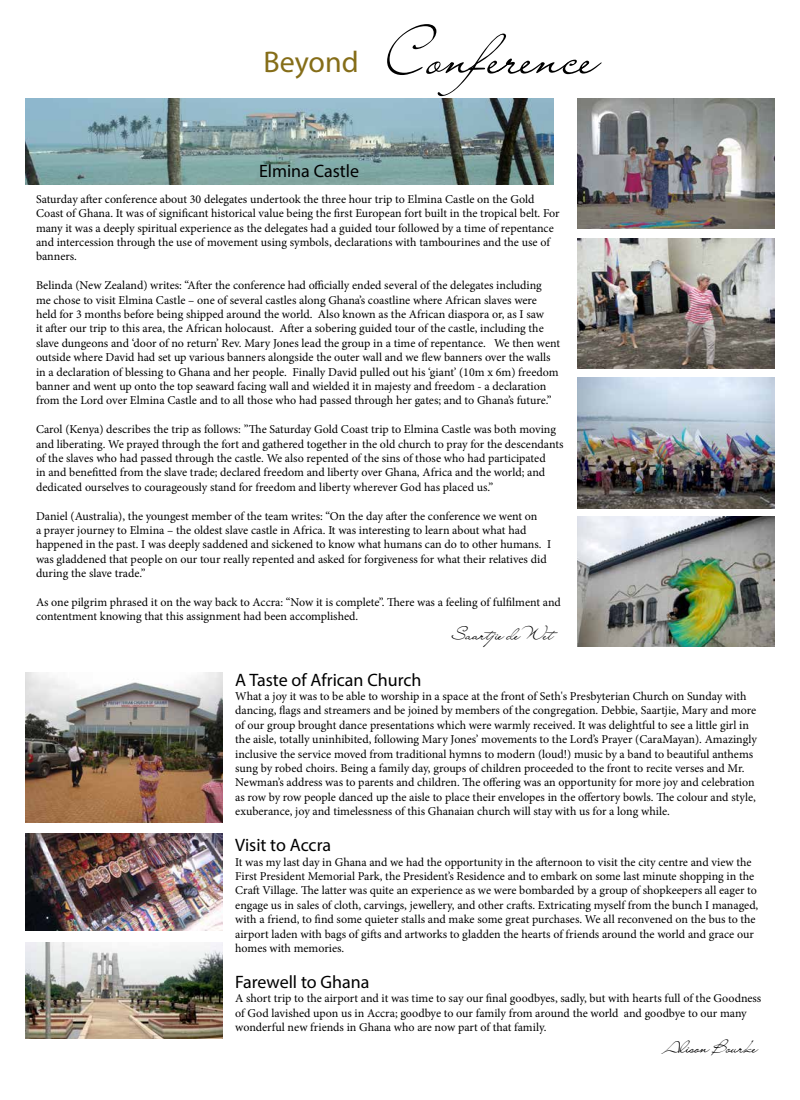
<style>
.page{position:relative;width:800px;height:1100px;background:#fff}
.page>*{position:absolute;margin:0;border:0;box-sizing:border-box;transform-origin:0 0}
.t1{font:60px "Lainie Day SH";color:#000}
.t2{font:18px "Myriad Pro";color:#000}
.t3{font:18px "Lainie Day SH";color:#000}
.t4{font:12px/14.4px "Minion Pro";letter-spacing:-.005em;color:#000}
.s1{font-family:"Myriad Pro";font-size:30px;color:#856d18}
</style>
<div class="page">
<img style="left:577px;top:516px;width:198px;height:131px">
<img style="left:577px;top:238px;width:198px;height:130px">
<img style="left:577px;top:98px;width:198px;height:131px">
<img style="left:577px;top:378px;width:198px;height:130px">
<img style="left:25px;top:672px;width:198px;height:150px">
<img style="left:25px;top:98px;width:529px;height:86px">
<img style="left:25px;top:834px;width:198px;height:96px">
<img style="left:25px;top:942px;width:198px;height:97px">
<h1 class="t1" style="left:263px;top:16px;width:337px"><span class="s1">Beyond</span> Conference</h1>
<h2 class="t2" style="left:259px;top:160px;width:102px">Elmina Castle</h2>
<p class="t4" style="left:36px;top:192px;width:525px">Saturday after conference about 30 delegates undertook the three hour trip to Elmina Castle on the Gold Coast of Ghana. It was of significant historical value being the first European fort built in the tropical belt. For many it was a deeply spiritual experience as the delegates had a guided tour followed by a time of repentance and intercession through the use of movement using symbols, declarations with tambourines and the use of banners.</p>
<p class="t4" style="left:36px;top:278px;width:526px">Belinda (New Zealand) writes: “After the conference had officially ended several of the delegates including<br>me chose to visit Elmina Castle – one of several castles along Ghana’s coastline where African slaves were held for 3 months before being shipped around the world. Also known as the African diaspora or, as I saw<br>it after our trip to this area, the African holocaust. After a sobering guided tour of the castle, including the slave dungeons and ‘door of no return’ Rev. Mary Jones lead the group in a time of repentance. We then went outside where David had set up various banners alongside the outer wall and we flew banners over the walls in a declaration of blessing to Ghana and her people. Finally David pulled out his ‘giant’ (10m x 6m) freedom banner and went up onto the top seaward facing wall and wielded it in majesty and freedom - a declaration from the Lord over Elmina Castle and to all those who had passed through her gates; and to Ghana’s future.”</p>
<p class="t4" style="left:36px;top:422px;width:529px">Carol (Kenya) describes the trip as follows: ”The Saturday Gold Coast trip to Elmina Castle was both moving and liberating. We prayed through the fort and gathered together in the old church to pray for the descendants of the slaves who had passed through the castle. We also repented of the sins of those who had participated<br>in and benefitted from the slave trade; declared freedom and liberty over Ghana, Africa and the world; and dedicated ourselves to courageously stand for freedom and liberty wherever God has placed us.”</p>
<p class="t4" style="left:36px;top:509px;width:517px">Daniel (Australia), the youngest member of the team writes: “On the day after the conference we went on<br>a prayer journey to Elmina – the oldest slave castle in Africa. It was interesting to learn about what had happened in the past. I was deeply saddened and sickened to know what humans can do to other humans. I was gladdened that people on our tour really repented and asked for forgiveness for what their relatives did during the slave trade.”</p>
<p class="t4" style="left:36px;top:595px;width:526px">As one pilgrim phrased it on the way back to Accra: “Now it is complete”. There was a feeling of fulfilment and contentment knowing that this assignment had been accomplished.</p>
<h2 class="t3" style="left:452px;top:622px;width:103px">Saartjie deWet</h2>
<h2 class="t2" style="left:235px;top:668px;width:188px">A Taste of African Church</h2>
<p class="t4" style="left:235px;top:689px;width:523px">What a joy it was to be able to worship in a space at the front of Seth's Presbyterian Church on Sunday with dancing, flags and streamers and be joined by members of the congregation. Debbie, Saartjie, Mary and more of our group brought dance presentations which were warmly received. It was delightful to see a little girl in the aisle, totally uninhibited, following Mary Jones’ movements to the Lord’s Prayer (CaraMayan). Amazingly inclusive the service moved from traditional hymns to modern (loud!) music by a band to beautiful anthems sung by robed choirs. Being a family day, groups of children proceeded to the front to recite verses and Mr.<br>Newman’s address was to parents and children. The offering was an opportunity for more joy and celebration as row by row people danced up the aisle to place their envelopes in the offertory bowls. The colour and style, exuberance, joy and timelessness of this Ghanaian church will stay with us for a long while.</p>
<h2 class="t2" style="left:235px;top:834px;width:97px">Visit to Accra</h2>
<p class="t4" style="left:235px;top:855px;width:525px">It was my last day in Ghana and we had the opportunity in the afternoon to visit the city centre and view the First President Memorial Park, the President’s Residence and to embark on some last minute shopping in the Craft Village. The latter was quite an experience as we were bombarded by a group of shopkeepers all eager to engage us in sales of cloth, carvings, jewellery, and other crafts. Extricating myself from the bunch I managed, with a friend, to find some quieter stalls and make some great purchases. We all reconvened on the bus to the airport laden with bags of gifts and artworks to gladden the hearts of friends around the world and grace our homes with memories.</p>
<h2 class="t2" style="left:235px;top:971px;width:136px">Farewell to Ghana</h2>
<p class="t4" style="left:235px;top:991px;width:528px">A short trip to the airport and it was time to say our final goodbyes, sadly, but with hearts full of the Goodness of God lavished upon us in Accra; goodbye to our family from around the world and goodbye to our many wonderful new friends in Ghana who are now part of that family.</p>
<h2 class="t3" style="left:665px;top:1035px;width:95px">Alison Bourke</h2>
</div>
